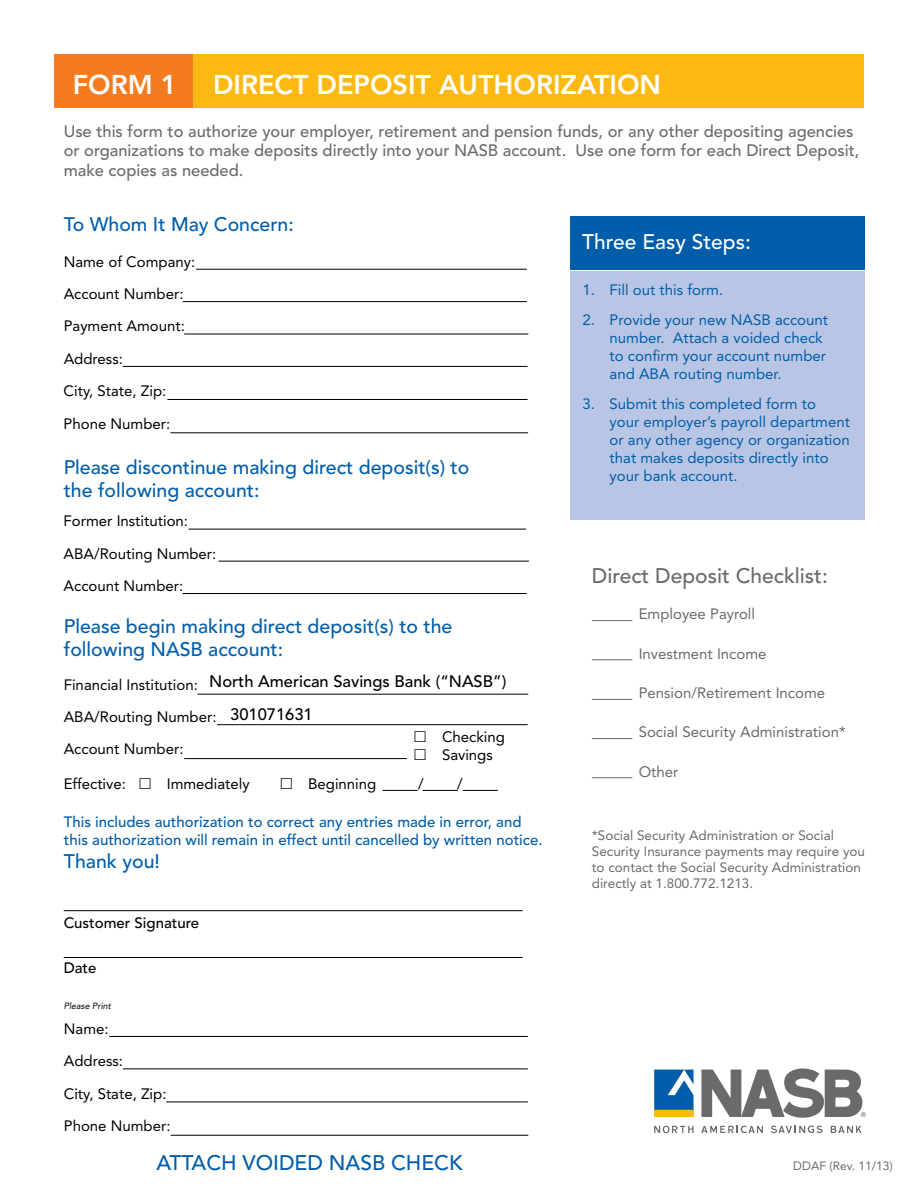
<style>
.page{position:relative;width:918px;height:1188px;background:#fff}
.page>*{position:absolute;margin:0;border:0;box-sizing:border-box;transform-origin:0 0}
.t1{font:800 27px "Avenir LT Std";color:#fff}
.t2{font:500 21px "Avenir LT Std";color:#696a6c}
.t3{font:500 21px "Avenir LT Std";color:#005daa}
.t4{font:500 21px "Avenir LT Std";color:#fff}
.t5{font:500 19.5px/23.4px "Avenir LT Std";color:#005daa}
.t6{font:500 16.5px/19.8px "Avenir LT Std";color:#696a6c}
.t7{font:500 16.5px/32.1px "Avenir LT Std";color:#000}
.t8{font:15px/32.4px "Avenir LT Std";color:#000}
.t9{font:15px/18px "Avenir LT Std";color:#005daa}
.t10{font:500 15px/18px "Avenir LT Std";color:#005daa}
.t11{font:15px "Avenir LT Std";color:#696a6c}
.t12{font:500 15px "Avenir LT Std";color:#000}
.t13{font:13.5px/16.2px "Avenir LT Std";color:#696a6c}
.t14{font:12px "Avenir LT Std";color:#696a6c}
.t15{font:italic 9px "Avenir LT Std";color:#000}
.t16{font:6.75px "Avenir LT Std";color:#696a6c}
</style>
<div class="page">
<div style="left:570px;top:216px;width:295px;height:54px;background:#005daa"></div>
<div style="left:570px;top:272px;width:295px;height:248px;background:#b9c5e4"></div>
<div style="left:193px;top:54px;width:671px;height:54px;background:#fdb913"></div>
<div style="left:54px;top:54px;width:139px;height:54px;background:#f47b20"></div>
<hr style="left:196px;top:269px;width:331px;height:1px;background:#000">
<hr style="left:167px;top:399px;width:361px;height:1px;background:#000">
<hr style="left:170px;top:432px;width:358px;height:1px;background:#000">
<hr style="left:183px;top:301px;width:344px;height:1px;background:#000">
<hr style="left:184px;top:334px;width:344px;height:1px;background:#000">
<hr style="left:123px;top:366px;width:405px;height:1px;background:#000">
<hr style="left:217px;top:724px;width:311px;height:1px;background:#000">
<hr style="left:184px;top:758px;width:223px;height:1px;background:#000">
<hr style="left:198px;top:694px;width:330px;height:1px;background:#000">
<svg style="left:701px;top:1068px;width:162px;height:50px"></svg>
<svg style="left:654px;top:1126px;width:40px;height:7px"></svg>
<svg style="left:701px;top:1126px;width:62px;height:7px"></svg>
<svg style="left:771px;top:1126px;width:52px;height:7px"></svg>
<svg style="left:831px;top:1126px;width:31px;height:7px"></svg>
<div style="left:654px;top:1110px;width:40px;height:7px;background:#fdb913"></div>
<svg style="left:654px;top:1070px;width:40px;height:40px;background:#2c78b7"></svg>
<hr style="left:64px;top:957px;width:459px;height:1px;background:#000">
<hr style="left:166px;top:1102px;width:362px;height:1px;background:#000">
<hr style="left:171px;top:1135px;width:357px;height:1px;background:#000">
<hr style="left:109px;top:1036px;width:419px;height:1px;background:#000">
<hr style="left:123px;top:1068px;width:405px;height:1px;background:#000">
<hr style="left:64px;top:910px;width:459px;height:1px;background:#000">
<hr style="left:592px;top:620px;width:40px;height:1px;background:#696a6c">
<hr style="left:592px;top:659px;width:40px;height:1px;background:#696a6c">
<hr style="left:592px;top:699px;width:40px;height:1px;background:#696a6c">
<hr style="left:592px;top:738px;width:40px;height:1px;background:#696a6c">
<hr style="left:592px;top:777px;width:40px;height:1px;background:#696a6c">
<hr style="left:219px;top:561px;width:310px;height:1px;background:#000">
<hr style="left:183px;top:593px;width:344px;height:1px;background:#000">
<hr style="left:189px;top:529px;width:337px;height:1px;background:#000">
<hr style="left:382px;top:790px;width:36px;height:1px;background:#000">
<hr style="left:423px;top:790px;width:35px;height:1px;background:#000">
<hr style="left:463px;top:790px;width:35px;height:1px;background:#000">
<h1 class="t1" style="left:73px;top:69px;width:105px">FORM 1</h1>
<h1 class="t1" style="left:213px;top:69px;width:449px">DIRECT DEPOSIT AUTHORIZATION</h1>
<p class="t6" style="left:64px;top:121px;width:797px">Use this form to authorize your employer, retirement and pension funds, or any other depositing agencies or organizations to make deposits directly into your NASB account. Use one form for each Direct Deposit, make copies as needed.</p>
<h3 class="t5" style="left:64px;top:213px;width:232px">To Whom It May Concern:</h3>
<p class="t8" style="left:64px;top:245px;width:133px">Name of Company:</p>
<p class="t8" style="left:64px;top:278px;width:121px">Account Number:</p>
<p class="t8" style="left:64px;top:310px;width:123px">Payment Amount:<br>Address:</p>
<p class="t8" style="left:64px;top:375px;width:108px">City, State, Zip:<br>Phone Number:</p>
<h3 class="t5" style="left:64px;top:456px;width:407px">Please discontinue making direct deposit(s) to the following account:</h3>
<p class="t8" style="left:64px;top:505px;width:126px">Former Institution:</p>
<p class="t8" style="left:64px;top:537px;width:154px">ABA/Routing Number:</p>
<p class="t8" style="left:64px;top:570px;width:121px">Account Number:</p>
<h3 class="t5" style="left:64px;top:615px;width:390px">Please begin making direct deposit(s) to the following NASB account:</h3>
<p class="t7" style="left:230px;top:666px;width:278px;text-indent:-21px">North American Savings Bank (“NASB”)<br>301071631</p>
<p class="t8" style="left:442px;top:728px;width:65px;line-height:18px">Checking<br>Savings</p>
<p class="t8" style="left:64px;top:668px;width:136px">Financial Institution:</p>
<p class="t8" style="left:64px;top:701px;width:154px">ABA/Routing Number:</p>
<p class="t8" style="left:64px;top:733px;width:121px">Account Number:</p>
<p class="t8" style="left:64px;top:767px;width:64px">Effective:</p>
<p class="t8" style="left:167px;top:767px;width:84px">Immediately</p>
<p class="t8" style="left:308px;top:767px;width:70px">Beginning</p>
<p class="t8" style="left:418px;top:767px;width:7px">/</p>
<p class="t8" style="left:457px;top:767px;width:7px">/</p>
<p class="t10" style="left:64px;top:813px;width:480px">This includes authorization to correct any entries made in error, and this authorization will remain in effect until cancelled by written notice.</p>
<h3 class="t5" style="left:64px;top:850px;width:98px">Thank you!</h3>
<p class="t12" style="left:64px;top:914px;width:137px">Customer Signature</p>
<p class="t12" style="left:64px;top:959px;width:34px">Date</p>
<p class="t15" style="left:64px;top:1001px;width:49px">Please Print</p>
<p class="t8" style="left:64px;top:1013px;width:61px">Name:<br>Address:</p>
<p class="t8" style="left:64px;top:1077px;width:108px">City, State, Zip:<br>Phone Number:</p>
<h2 class="t3" style="left:157px;top:1150px;width:308px">ATTACH VOIDED NASB CHECK</h2>
<h2 class="t4" style="left:582px;top:229px;width:170px">Three Easy Steps:</h2>
<p class="t9" style="left:583px;top:281px;width:142px">1. Fill out this form.</p>
<p class="t9" style="left:610px;top:311px;width:220px;text-indent:-27px">2. Provide your new NASB account number. Attach a voided check to confirm your account number and ABA routing number.</p>
<p class="t9" style="left:610px;top:395px;width:242px;text-indent:-27px">3. Submit this completed form to<br>your employer’s payroll department or any other agency or organization that makes deposits directly into your bank account.</p>
<h2 class="t2" style="left:592px;top:563px;width:238px">Direct Deposit Checklist:</h2>
<p class="t11" style="left:639px;top:606px;width:118px">Employee Payroll</p>
<p class="t11" style="left:639px;top:645px;width:129px">Investment Income</p>
<p class="t11" style="left:639px;top:684px;width:188px">Pension/Retirement Income</p>
<p class="t11" style="left:639px;top:723px;width:209px">Social Security Administration*</p>
<p class="t11" style="left:639px;top:763px;width:41px">Other</p>
<p class="t13" style="left:592px;top:827px;width:275px">*Social Security Administration or Social Security Insurance payments may require you to contact the Social Security Administration directly at 1.800.772.1213.</p>
<p class="t16" style="left:861px;top:1111px;width:7px">®</p>
<p class="t14" style="left:793px;top:1159px;width:101px">DDAF (Rev. 11/13)</p>
</div>
